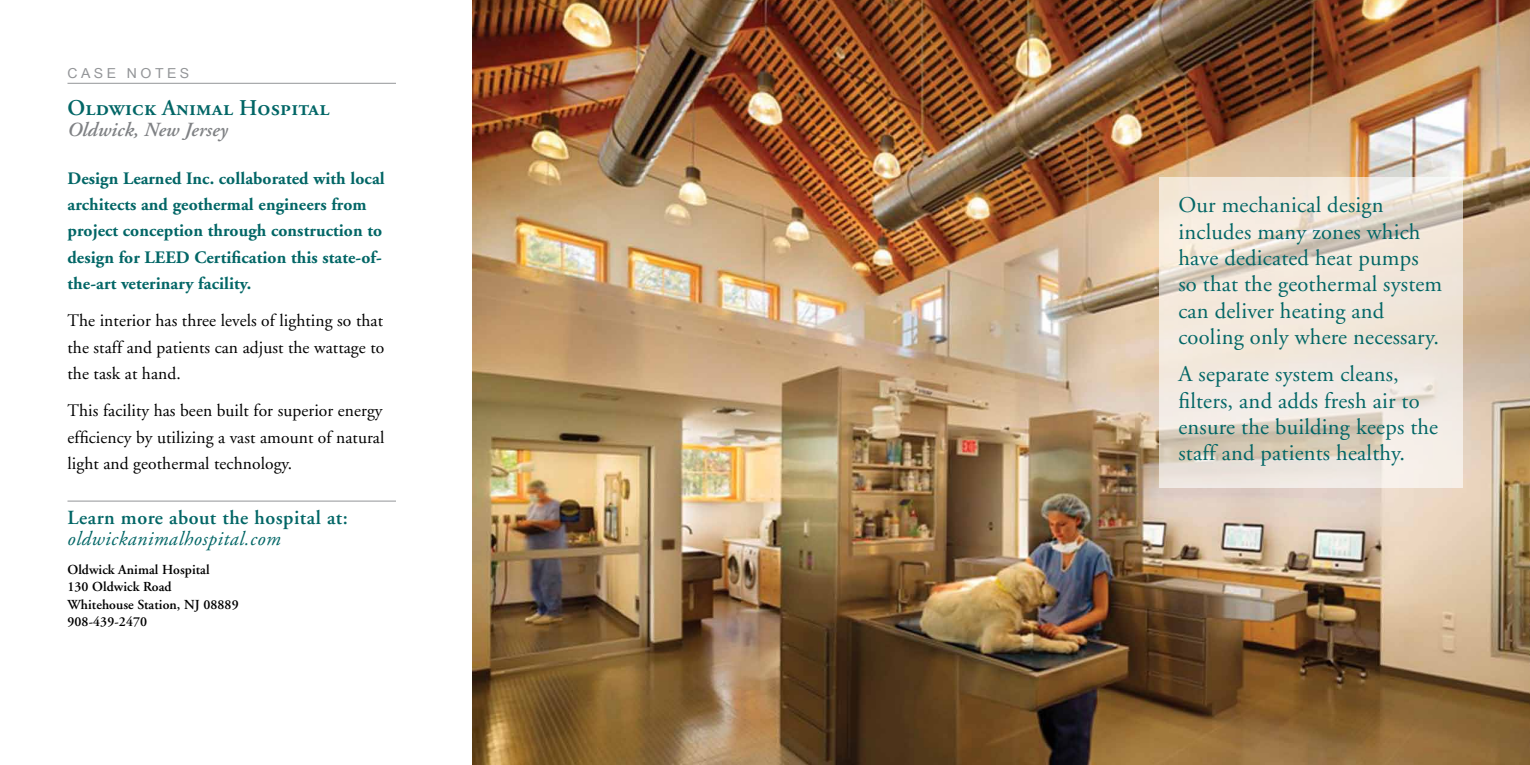
<style>
.page{position:relative;width:1530px;height:765px;background:#fff}
.page>*{position:absolute;margin:0;border:0;box-sizing:border-box;transform-origin:0 0}
.t1{font:22.5px/26.2px "Adobe Garamond";letter-spacing:.01em;color:#026666}
.t2{font:22.5px "Adobe Garamond Semibold SC";letter-spacing:.005em;color:#026666}
.t3{font:600 20px "Adobe Garamond";letter-spacing:.025em;color:#026666}
.t4{font:italic 20px "Adobe Garamond";letter-spacing:.025em;color:#026666}
.t5{font:italic 600 20px "Adobe Garamond";letter-spacing:.005em;color:#808285}
.t6{font:17.5px/26.2px "Adobe Garamond";letter-spacing:.005em;color:#000;text-align:justify}
.t7{font:17.5px/26.2px "Adobe Garamond Bold Os F";letter-spacing:.005em;color:#026666}
.t8{font:600 13.75px/17.5px "Adobe Garamond";letter-spacing:.005em;color:#000}
.t9{font:13.75px "Arial Narrow";letter-spacing:.2em;color:#939598;scale:1.25 1}
</style>
<div class="page">
<img style="left:472px;top:0;width:1058px;height:765px">
<hr style="left:68px;top:83px;width:328px;height:1px;background:#939598">
<hr style="left:68px;top:501px;width:328px;height:1px;background:#939598">
<svg style="left:1159px;top:177px;width:303px;height:310px;fill:#f2e8dd"></svg>
<p class="t9" style="left:68px;top:63px;width:99px">CASE NOTES</p>
<p class="t2" style="left:68px;top:96px;width:264px">Oldwick Animal Hospital</p>
<p class="t5" style="left:68px;top:119px;width:162px">Oldwick, New Jersey</p>
<p class="t7" style="left:68px;top:165px;width:319px">Design Learned Inc. collaborated with local architects and geothermal engineers from project conception through construction to design for LEED Certification this state-of&shy;the-art veterinary facility.</p>
<p class="t6" style="left:68px;top:308px;width:318px">The interior has three levels of lighting so that the staff and patients can adjust the wattage to the task at hand.</p>
<p class="t6" style="left:68px;top:398px;width:318px">This facility has been built for superior energy efficiency by utilizing a vast amount of natural light and geothermal technology.</p>
<p class="t3" style="left:68px;top:506px;width:282px">Learn more about the hospital at:</p>
<p class="t4" style="left:68px;top:528px;width:215px">oldwickanimalhospital.com</p>
<p class="t8" style="left:68px;top:561px;width:173px">Oldwick Animal Hospital<br>130 Oldwick Road<br>Whitehouse Station, NJ 08889<br>908-439-2470</p>
<p class="t1" style="left:1178px;top:193px;width:265px">Our mechanical design includes many zones which have dedicated heat pumps so that the geothermal system can deliver heating and cooling only where necessary.</p>
<p class="t1" style="left:1178px;top:362px;width:261px">A separate system cleans, filters, and adds fresh air to ensure the building keeps the staff and patients healthy.</p>
</div>
